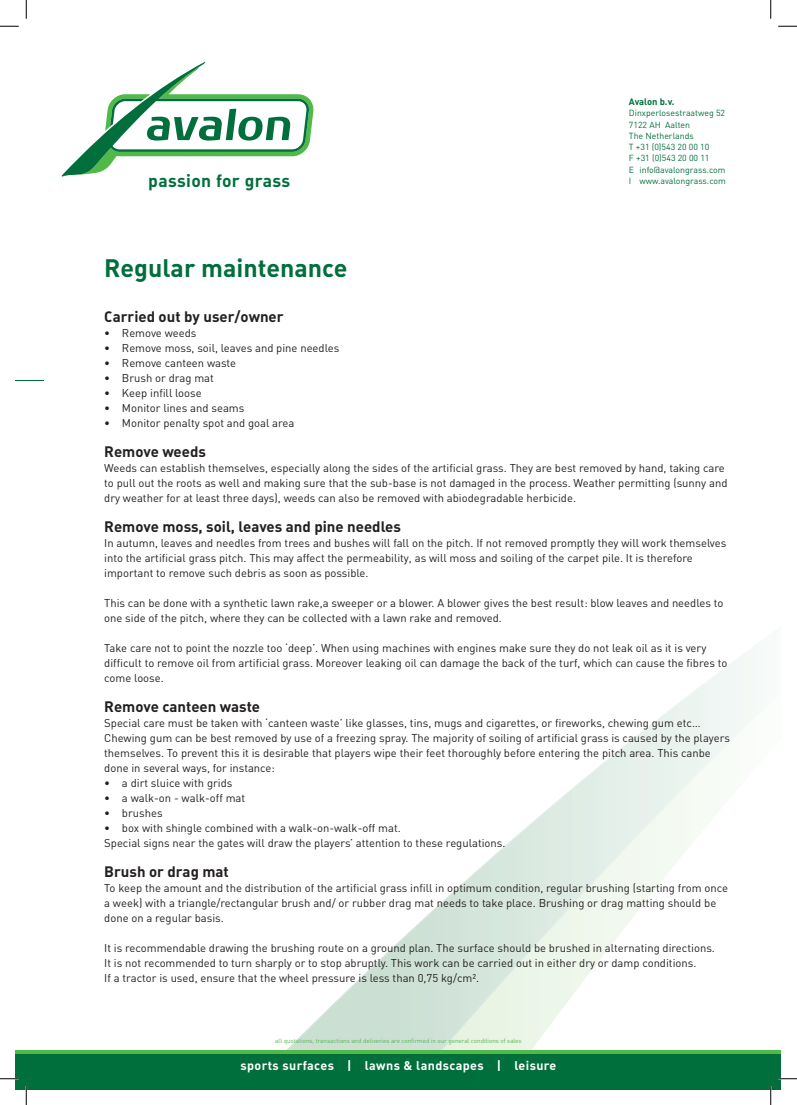
<style>
.page{position:relative;width:797px;height:1105px;background:#fff}
.page>*{position:absolute;margin:0;border:0;box-sizing:border-box;transform-origin:0 0}
.t1{font:25px "DIN Bold Alternate";color:#006f3c}
.t2{font:17.5px "DIN Bold Alternate";letter-spacing:.02em;color:#006f3c}
.t3{font:15px "DIN Bold Alternate";color:#231f20}
.t4{font:12.5px "DIN Bold Alternate";letter-spacing:.03em;color:#fff}
.t5{font:11.25px/15px "DIN";color:#231f20}
.t6{font:9.38px "DIN Bold Alternate";letter-spacing:-.01em;color:#006f3c}
.t7{font:8.75px/11.2px "DIN";color:#006f3c}
.t8{font:6.25px "DIN";letter-spacing:-.005em;color:#51b948}
</style>
<div class="page">
<svg style="left:286px;top:647px;width:469px;height:403px"></svg>
<hr style="left:16px;top:1050px;width:765px;height:4px;background:#51b948">
<svg style="left:62px;top:62px;width:251px;height:114px"></svg>
<div style="left:16px;top:1054px;width:765px;height:35px;background:#006f3c"></div>
<svg style="left:16px;top:380px;width:28px;height:1px"></svg>
<svg style="left:0;top:25px;width:19px;height:2px"></svg>
<svg style="left:778px;top:25px;width:19px;height:2px"></svg>
<svg style="left:0;top:1078px;width:19px;height:1px"></svg>
<svg style="left:778px;top:1078px;width:19px;height:1px"></svg>
<svg style="left:25px;top:0;width:2px;height:19px"></svg>
<svg style="left:25px;top:1086px;width:2px;height:19px"></svg>
<svg style="left:770px;top:0;width:1px;height:19px"></svg>
<svg style="left:770px;top:1086px;width:1px;height:19px"></svg>
<h2 class="t2" style="left:148px;top:170px;width:144px">passion for grass</h2>
<p class="t6" style="left:629px;top:96px;width:47px">Avalon b.v.</p>
<p class="t7" style="left:629px;top:107px;width:98px">Dinxperlosestraatweg 52<br>7122 AH Aalten<br>The Netherlands<br>T +31 (0)543 20 00 10<br>F +31 (0)543 20 00 11<br>E info@avalongrass.com<br>I www.avalongrass.com</p>
<h1 class="t1" style="left:104px;top:252px;width:245px">Regular maintenance</h1>
<h3 class="t3" style="left:104px;top:307px;width:181px">Carried out by user/owner</h3>
<p class="t5" style="left:104px;top:326px;width:94px">• Remove weeds</p>
<p class="t5" style="left:104px;top:341px;width:236px">• Remove moss, soil, leaves and pine needles</p>
<p class="t5" style="left:104px;top:356px;width:133px">• Remove canteen waste</p>
<p class="t5" style="left:104px;top:371px;width:111px">• Brush or drag mat</p>
<p class="t5" style="left:104px;top:386px;width:99px">• Keep infill loose</p>
<p class="t5" style="left:104px;top:401px;width:142px">• Monitor lines and seams</p>
<p class="t5" style="left:104px;top:416px;width:192px">• Monitor penalty spot and goal area</p>
<h3 class="t3" style="left:104px;top:442px;width:103px">Remove weeds</h3>
<p class="t5" style="left:104px;top:461px;width:624px">Weeds can establish themselves, especially along the sides of the artificial grass. They are best removed by hand, taking care to pull out the roots as well and making sure that the sub-base is not damaged in the process. Weather permitting (sunny and dry weather for at least three days), weeds can also be removed with abiodegradable herbicide.</p>
<h3 class="t3" style="left:104px;top:517px;width:298px">Remove moss, soil, leaves and pine needles</h3>
<p class="t5" style="left:104px;top:536px;width:623px">In autumn, leaves and needles from trees and bushes will fall on the pitch. If not removed promptly they will work themselves into the artificial grass pitch. This may affect the permeability, as will moss and soiling of the carpet pile. It is therefore important to remove such debris as soon as possible.</p>
<p class="t5" style="left:104px;top:596px;width:620px">This can be done with a synthetic lawn rake,a sweeper or a blower. A blower gives the best result: blow leaves and needles to one side of the pitch, where they can be collected with a lawn rake and removed.</p>
<p class="t5" style="left:104px;top:641px;width:624px">Take care not to point the nozzle too ‘deep’. When using machines with engines make sure they do not leak oil as it is very difficult to remove oil from artificial grass. Moreover leaking oil can damage the back of the turf, which can cause the fibres to come loose.</p>
<h3 class="t3" style="left:104px;top:697px;width:157px">Remove canteen waste</h3>
<p class="t5" style="left:104px;top:716px;width:627px">Special care must be taken with ‘canteen waste’ like glasses, tins, mugs and cigarettes, or fireworks, chewing gum etc… Chewing gum can be best removed by use of a freezing spray. The majority of soiling of artificial grass is caused by the players themselves. To prevent this it is desirable that players wipe their feet thoroughly before entering the pitch area. This canbe done in several ways, for instance:</p>
<p class="t5" style="left:104px;top:776px;width:130px">• a dirt sluice with grids</p>
<p class="t5" style="left:104px;top:791px;width:142px">• a walk-on - walk-off mat</p>
<p class="t5" style="left:104px;top:806px;width:60px">• brushes</p>
<p class="t5" style="left:104px;top:821px;width:403px">• box with shingle combined with a walk-on-walk-off mat.<br>Special signs near the gates will draw the players’ attention to these regulations.</p>
<h3 class="t3" style="left:104px;top:862px;width:126px">Brush or drag mat</h3>
<p class="t5" style="left:104px;top:881px;width:625px">To keep the amount and the distribution of the artificial grass infill in optimum condition, regular brushing (starting from once a week) with a triangle/rectangular brush and/ or rubber drag mat needs to take place. Brushing or drag matting should be done on a regular basis.</p>
<p class="t5" style="left:104px;top:941px;width:612px">It is recommendable drawing the brushing route on a ground plan. The surface should be brushed in alternating directions.<br>It is not recommended to turn sharply or to stop abruptly. This work can be carried out in either dry or damp conditions.<br>If a tractor is used, ensure that the wheel pressure is less than 0,75 kg/cm².</p>
<p class="t8" style="left:275px;top:1037px;width:248px">all quotations, transactions and deliveries are confirmed in our general conditions of sales</p>
<p class="t4" style="left:240px;top:1057px;width:317px">sports surfaces | lawns &amp; landscapes | leisure</p>
</div>
